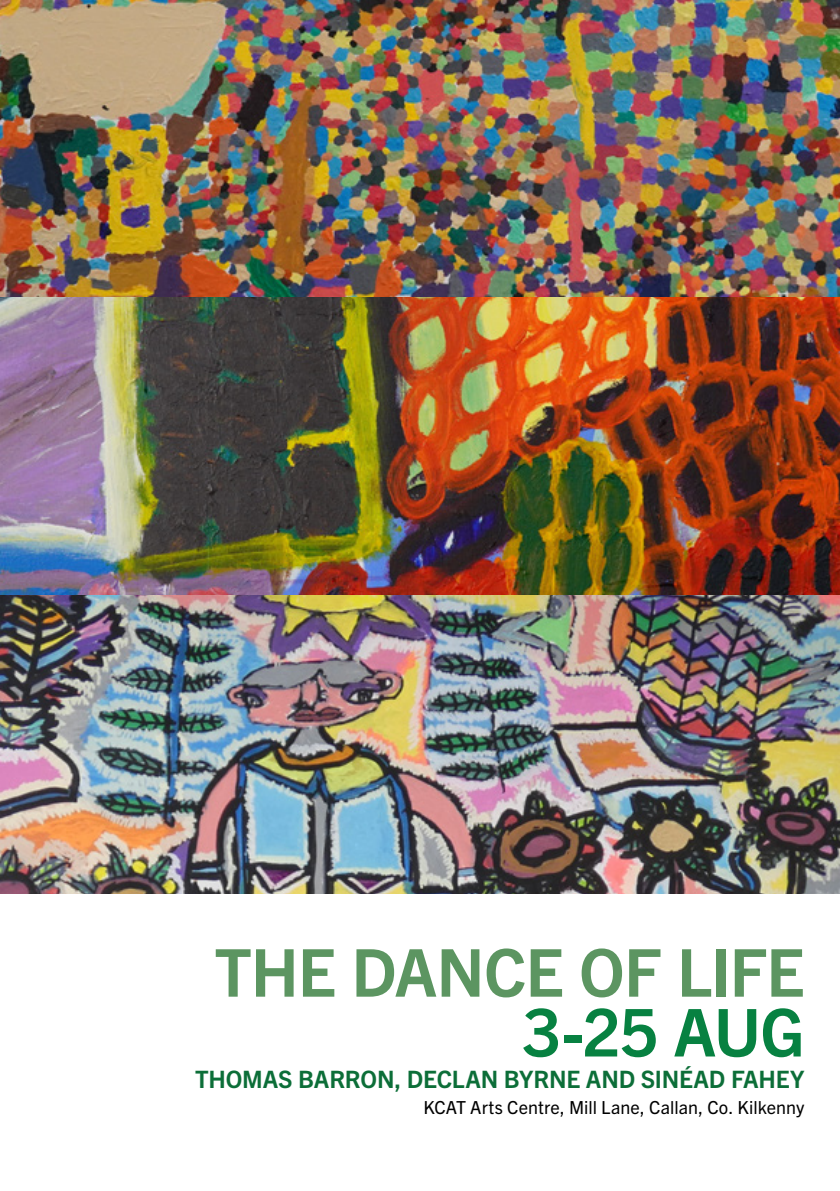
<style>
.page{position:relative;width:840px;height:1191px;background:#fff}
.page>*{position:absolute;margin:0;border:0;box-sizing:border-box;transform-origin:0 0}
.t1{font:700 66px "Trade Gothic Next LT Pro";letter-spacing:-.015em;color:#5c9561}
.t2{font:700 66px "Trade Gothic Next LT Pro";color:#078141}
.t3{font:700 24px "Trade Gothic Next LT Pro";letter-spacing:-.01em;color:#0c6e38}
.t4{font:18px "Trade Gothic Next LT Pro";color:#000}
</style>
<div class="page">
<img style="left:0;top:0;width:839px;height:893px">
<h1 class="t1" style="left:214px;top:926px;width:591px">THE DANCE OF LIFE</h1>
<h1 class="t2" style="left:522px;top:986px;width:283px">3-25 AUG</h1>
<h2 class="t3" style="left:195px;top:1062px;width:610px">THOMAS BARRON, DECLAN BYRNE AND SINÉAD FAHEY</h2>
<p class="t4" style="left:423px;top:1094px;width:382px">KCAT Arts Centre, Mill Lane, Callan, Co. Kilkenny</p>
</div>
